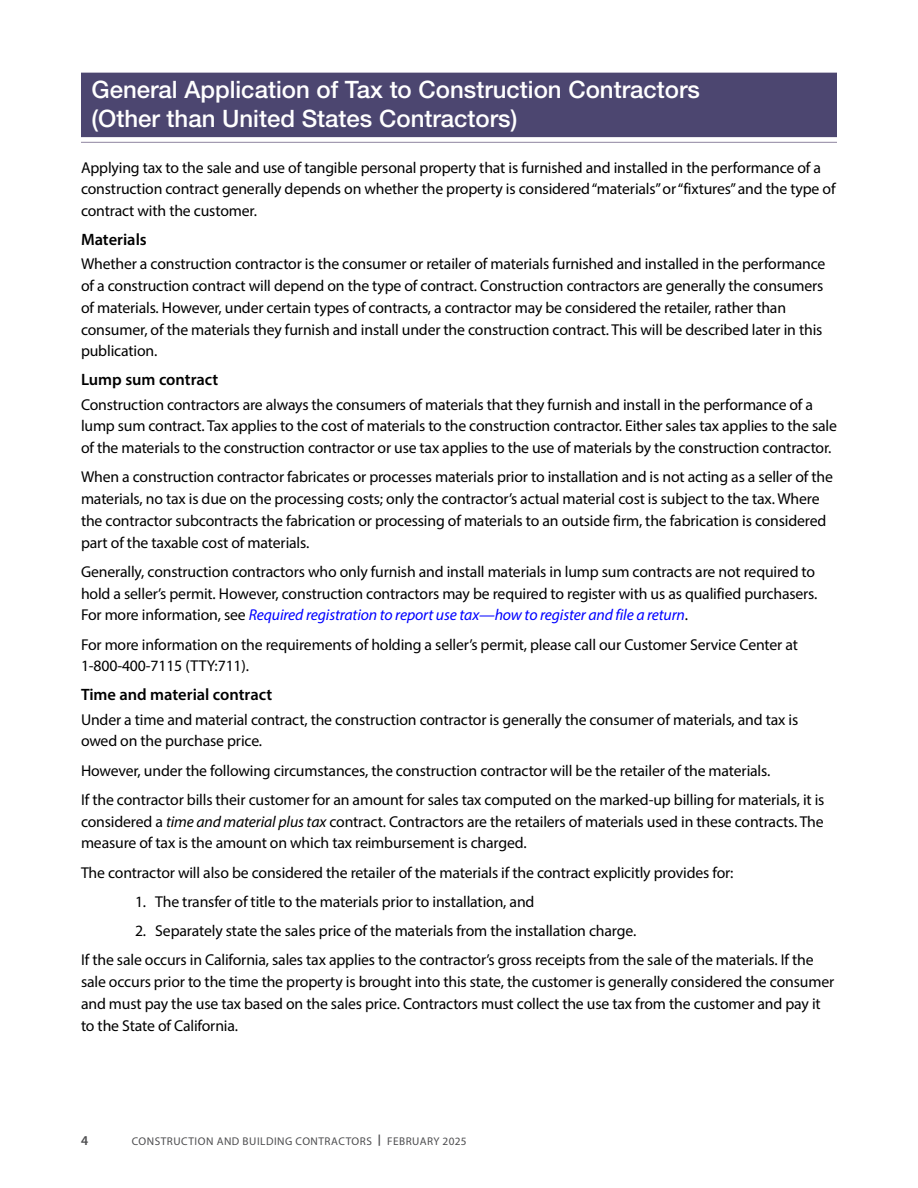
<style>
.page{position:relative;width:918px;height:1188px;background:#fff}
.page>*{position:absolute;margin:0;border:0;box-sizing:border-box;transform-origin:0 0}
.t1{font:500 24px/28.8px "Helvetica Neue LT Std";color:#fff}
.t2{font:600 16.5px "Myriad Pro";color:#000}
.t3{font:15.75px/21.8px "Myriad Pro";letter-spacing:-.01em;color:#000}
.t4{font:600 13.5px "Myriad Pro";color:#4d4d4f}
.t5{font:11.25px "Myriad Pro";letter-spacing:.045em;color:#4d4d4f}
.s1{font-style:italic;color:#00f}
.s2{font-style:italic}
.s3{font-family:"Optima LT Std";font-weight:900}
</style>
<div class="page">
<div style="left:81px;top:73px;width:756px;height:64px;background:#4c4670"></div>
<hr style="left:81px;top:142px;width:756px;height:1px;background:#8e849f">
<h2 class="t1" style="left:92px;top:75px;width:610px">General Application of Tax to Construction Contractors (Other than United States Contractors)</h2>
<p class="t3" style="left:81px;top:156px;width:756px">Applying tax to the sale and use of tangible personal property that is furnished and installed in the performance of a construction contract generally depends on whether the property is considered “materials” or “fixtures” and the type of contract with the customer.</p>
<h3 class="t2" style="left:81px;top:229px;width:67px">Materials</h3>
<p class="t3" style="left:81px;top:253px;width:746px">Whether a construction contractor is the consumer or retailer of materials furnished and installed in the performance of a construction contract will depend on the type of contract. Construction contractors are generally the consumers of materials. However, under certain types of contracts, a contractor may be considered the retailer, rather than consumer, of the materials they furnish and install under the construction contract. This will be described later in this publication.</p>
<h3 class="t2" style="left:81px;top:369px;width:139px">Lump sum contract</h3>
<p class="t3" style="left:81px;top:393px;width:757px">Construction contractors are always the consumers of materials that they furnish and install in the performance of a lump sum contract. Tax applies to the cost of materials to the construction contractor. Either sales tax applies to the sale of the materials to the construction contractor or use tax applies to the use of materials by the construction contractor.</p>
<p class="t3" style="left:81px;top:466px;width:754px">When a construction contractor fabricates or processes materials prior to installation and is not acting as a seller of the materials, no tax is due on the processing costs; only the contractor’s actual material cost is subject to the tax. Where the contractor subcontracts the fabrication or processing of materials to an outside firm, the fabrication is considered part of the taxable cost of materials.</p>
<p class="t3" style="left:81px;top:561px;width:738px">Generally, construction contractors who only furnish and install materials in lump sum contracts are not required to hold a seller’s permit. However, construction contractors may be required to register with us as qualified purchasers.<br>For more information, see <span class="s1">Required registration to report use tax—how to register and file a return</span>.</p>
<p class="t3" style="left:81px;top:633px;width:719px">For more information on the requirements of holding a seller’s permit, please call our Customer Service Center at<br>1-800-400-7115 (TTY:711).</p>
<h3 class="t2" style="left:81px;top:684px;width:193px">Time and material contract</h3>
<p class="t3" style="left:81px;top:708px;width:719px">Under a time and material contract, the construction contractor is generally the consumer of materials, and tax is owed on the purchase price.</p>
<p class="t3" style="left:81px;top:759px;width:691px">However, under the following circumstances, the construction contractor will be the retailer of the materials.</p>
<p class="t3" style="left:81px;top:789px;width:745px;text-align:justify">If the contractor bills their customer for an amount for sales tax computed on the marked-up billing for materials, it is considered a <span class="s2">time and material plus tax</span> contract. Contractors are the retailers of materials used in these contracts. The measure of tax is the amount on which tax reimbursement is charged.</p>
<p class="t3" style="left:81px;top:861px;width:654px">The contractor will also be considered the retailer of the materials if the contract explicitly provides for:</p>
<p class="t3" style="left:135px;top:891px;width:401px">1. The transfer of title to the materials prior to installation, and</p>
<p class="t3" style="left:135px;top:920px;width:503px">2. Separately state the sales price of the materials from the installation charge.</p>
<p class="t3" style="left:81px;top:949px;width:755px">If the sale occurs in California, sales tax applies to the contractor’s gross receipts from the sale of the materials. If the sale occurs prior to the time the property is brought into this state, the customer is generally considered the consumer and must pay the use tax based on the sales price. Contractors must collect the use tax from the customer and pay it to the State of California.</p>
<p class="t4" style="left:81px;top:1132px;width:9px">4</p>
<p class="t5" style="left:132px;top:1134px;width:336px">CONSTRUCTION AND BUILDING CONTRACTORS <span class="s3">|</span> FEBRUARY 2025</p>
</div>
